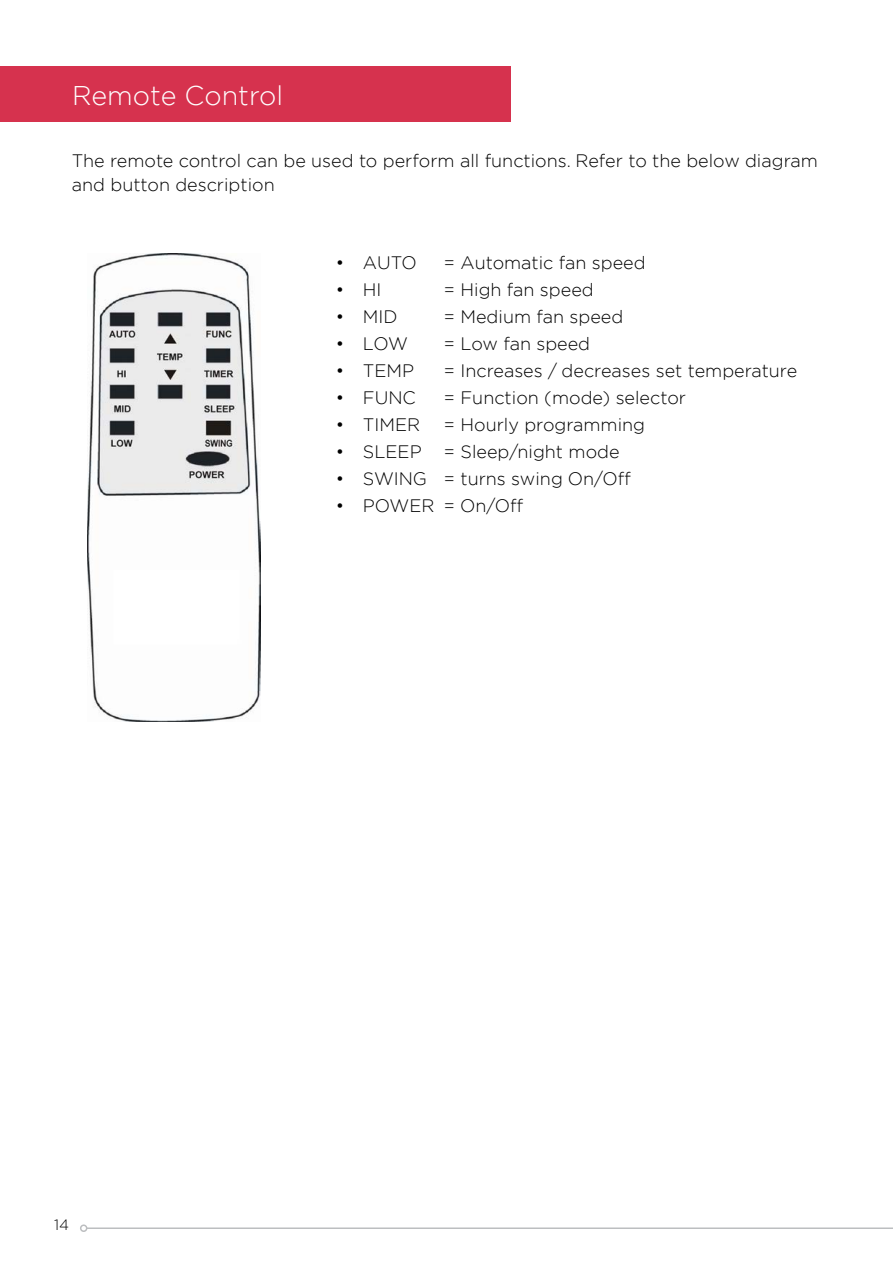
<style>
.page{position:relative;width:893px;height:1263px;background:#fff}
.page>*{position:absolute;margin:0;border:0;box-sizing:border-box;transform-origin:0 0}
.t1{font:300 27px "Gotham";color:#fff}
.t2{font:300 18px/24px "Gotham";color:#000}
.t3{font:300 15px "Gotham";color:#000}
</style>
<div class="page">
<div style="left:0;top:66px;width:510px;height:55px;background:#d6324e"></div>
<img style="left:87px;top:253px;width:173px;height:468px">
<hr style="left:87px;top:1227px;width:806px;height:2px;background:#bcbec0">
<div style="left:80px;top:1224px;width:7px;height:8px;border:2px solid #bcbec0;border-radius:50%"></div>
<h1 class="t1" style="left:72px;top:78px;width:212px">Remote Control</h1>
<p class="t2" style="left:72px;top:148px;width:747px">The remote control can be used to perform all functions. Refer to the below diagram and button description</p>
<p class="t2" style="left:336px;top:250px;width:82px">• AUTO</p>
<p class="t2" style="left:444px;top:250px;width:203px">= Automatic fan speed</p>
<p class="t2" style="left:336px;top:277px;width:47px">• HI</p>
<p class="t2" style="left:444px;top:277px;width:151px">= High fan speed</p>
<p class="t2" style="left:336px;top:304px;width:63px">• MID</p>
<p class="t2" style="left:444px;top:304px;width:181px">= Medium fan speed</p>
<p class="t2" style="left:336px;top:331px;width:73px">• LOW</p>
<p class="t2" style="left:444px;top:331px;width:148px">= Low fan speed</p>
<p class="t2" style="left:336px;top:358px;width:80px">• TEMP</p>
<p class="t2" style="left:444px;top:358px;width:355px">= Increases / decreases set temperature</p>
<p class="t2" style="left:336px;top:385px;width:81px">• FUNC</p>
<p class="t2" style="left:444px;top:385px;width:244px">= Function (mode) selector</p>
<p class="t2" style="left:336px;top:412px;width:86px">• TIMER</p>
<p class="t2" style="left:444px;top:412px;width:203px">= Hourly programming</p>
<p class="t2" style="left:336px;top:439px;width:285px">• SLEEP = Sleep/night mode</p>
<p class="t2" style="left:336px;top:466px;width:296px">• SWING = turns swing On/Off</p>
<p class="t2" style="left:336px;top:493px;width:189px">• POWER = On/Off</p>
<p class="t3" style="left:54px;top:1216px;width:16px">14</p>
</div>
